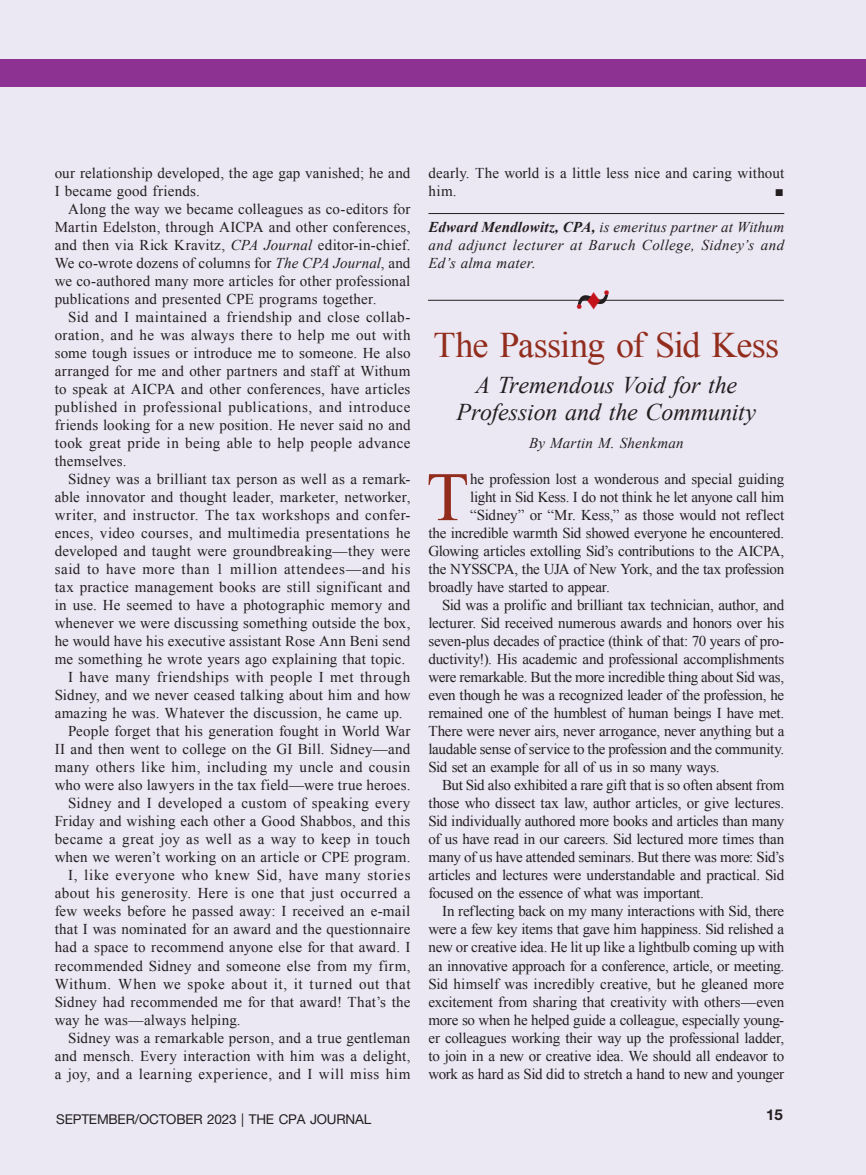
<style>
.page{position:relative;width:866px;height:1175px;background:#fff}
.page>*{position:absolute;margin:0;border:0;box-sizing:border-box;transform-origin:0 0}
.t1{font:69.3px "Times New Roman";color:#922d1d}
.t2{font:52.5px "Helvetica";color:#231f20}
.t3{font:36px "Times New Roman";letter-spacing:-.025em;color:#922d1d}
.t4{font:36px "Helvetica";color:#c4121a}
.t5{font:italic 24px/27px "Times New Roman";letter-spacing:-.005em;color:#231f20;text-align:center}
.t6{font:15px/18px "Times New Roman";color:#231f20}
.t7{font:15px "Times New Roman";letter-spacing:-.02em;color:#231f20}
.t8{font:15px "Times New Roman";letter-spacing:.03em;color:#231f20}
.t9{font:15px "Times New Roman";letter-spacing:.035em;color:#231f20}
.t10{font:15px "Times New Roman";letter-spacing:.025em;color:#231f20}
.t11{font:italic 15px/18px "Times New Roman";letter-spacing:.025em;color:#231f20;text-align:justify}
.t12{font:15px "Times New Roman";letter-spacing:-.025em;color:#231f20}
.t13{font:15px "Times New Roman";letter-spacing:.04em;color:#231f20}
.t14{font:700 15px "Helvetica Neue LT Std";color:#231f20}
.t15{font:13.5px "Helvetica Neue LT Std";letter-spacing:-.015em;color:#231f20}
.s1{font-style:italic}
.s2{font-weight:700}
.s3{font-family:"Times New Roman";font-size:28.5px;color:#c4121a}
</style>
<div class="page">
<div style="left:0;top:0;width:865px;height:1174px;background:#ebe7f3"></div>
<div style="left:0;top:58px;width:865px;height:28px;background:#8d3292"></div>
<hr style="left:428px;top:213px;width:356px;height:1px;background:#231f20">
<hr style="left:428px;top:300px;width:355px;height:1px;background:#231f20">
<p class="t6" style="left:55px;top:163px;width:357px">our relationship developed, the age gap vanished; he and<br>I became good friends.</p>
<p class="t6" style="left:55px;top:199px;width:357px;text-align:justify;text-indent:14px">Along the way we became colleagues as co-editors for Martin Edelston, through AICPA and other conferences, and then via Rick Kravitz, <span class="s1">CPA Journal</span> editor-in-chief.<br>We co-wrote dozens of columns for <span class="s1">The CPA Journal</span>, and we co-authored many more articles for other professional publications and presented CPE programs together.</p>
<p class="t6" style="left:55px;top:307px;width:357px;text-align:justify;text-indent:14px">Sid and I maintained a friendship and close collab&shy;oration, and he was always there to help me out with some tough issues or introduce me to someone. He also arranged for me and other partners and staff at Withum to speak at AICPA and other conferences, have articles published in professional publications, and introduce friends looking for a new position. He never said no and took great pride in being able to help people advance themselves.</p>
<p class="t6" style="left:68px;top:469px;width:343px">Sidney was a brilliant tax person as well as a remark-</p>
<p class="t6" style="left:55px;top:487px;width:357px">able innovator and thought leader, marketer, networker,</p>
<p class="t8" style="left:55px;top:505px;width:357px">writer, and instructor. The tax workshops and confer-</p>
<p class="t10" style="left:55px;top:523px;width:357px">ences, video courses, and multimedia presentations he</p>
<p class="t6" style="left:55px;top:541px;width:357px">developed and taught were groundbreaking—they were</p>
<p class="t13" style="left:55px;top:559px;width:357px">said to have more than 1 million attendees—and his</p>
<p class="t6" style="left:55px;top:577px;width:357px">tax practice management books are still significant and</p>
<p class="t6" style="left:55px;top:595px;width:357px">in use. He seemed to have a photographic memory and</p>
<p class="t6" style="left:55px;top:613px;width:357px">whenever we were discussing something outside the box,</p>
<p class="t6" style="left:55px;top:631px;width:357px">he would have his executive assistant Rose Ann Beni send</p>
<p class="t6" style="left:55px;top:649px;width:352px">me something he wrote years ago explaining that topic.</p>
<p class="t9" style="left:68px;top:667px;width:343px">I have many friendships with people I met through</p>
<p class="t6" style="left:55px;top:685px;width:357px">Sidney, and we never ceased talking about him and how</p>
<p class="t6" style="left:55px;top:703px;width:349px">amazing he was. Whatever the discussion, he came up.</p>
<p class="t6" style="left:68px;top:721px;width:343px">People forget that his generation fought in World War</p>
<p class="t6" style="left:55px;top:739px;width:357px">II and then went to college on the GI Bill. Sidney—and</p>
<p class="t8" style="left:55px;top:757px;width:357px">many others like him, including my uncle and cousin</p>
<p class="t6" style="left:55px;top:775px;width:357px">who were also lawyers in the tax field—were true heroes.</p>
<p class="t10" style="left:68px;top:793px;width:344px">Sidney and I developed a custom of speaking every</p>
<p class="t6" style="left:55px;top:811px;width:357px">Friday and wishing each other a Good Shabbos, and this</p>
<p class="t8" style="left:55px;top:829px;width:357px">became a great joy as well as a way to keep in touch</p>
<p class="t6" style="left:55px;top:847px;width:357px">when we weren’t working on an article or CPE program.</p>
<p class="t9" style="left:68px;top:865px;width:344px">I, like everyone who knew Sid, have many stories</p>
<p class="t8" style="left:55px;top:883px;width:357px">about his generosity. Here is one that just occurred a</p>
<p class="t6" style="left:55px;top:901px;width:357px">few weeks before he passed away: I received an e-mail</p>
<p class="t6" style="left:55px;top:919px;width:357px">that I was nominated for an award and the questionnaire</p>
<p class="t6" style="left:55px;top:937px;width:357px">had a space to recommend anyone else for that award. I</p>
<p class="t6" style="left:55px;top:955px;width:357px">recommended Sidney and someone else from my firm,</p>
<p class="t9" style="left:55px;top:973px;width:357px">Withum. When we spoke about it, it turned out that</p>
<p class="t6" style="left:55px;top:991px;width:357px">Sidney had recommended me for that award! That’s the</p>
<p class="t6" style="left:55px;top:1009px;width:187px">way he was—always helping.</p>
<p class="t6" style="left:68px;top:1027px;width:344px">Sidney was a remarkable person, and a true gentleman</p>
<p class="t10" style="left:55px;top:1045px;width:357px">and mensch. Every interaction with him was a delight,</p>
<p class="t9" style="left:55px;top:1063px;width:357px">a joy, and a learning experience, and I will miss him</p>
<p class="t6" style="left:428px;top:163px;width:357px">dearly. The world is a little less nice and caring without him.</p>
<p class="t6" style="left:774px;top:181px;width:11px">■</p>
<p class="t11" style="left:428px;top:217px;width:357px"><span class="s2">Edward Mendlowitz, CPA,</span> is emeritus partner at Withum and adjunct lecturer at Baruch College, Sidney’s and Ed’s alma mater.</p>
<h2 class="t2" style="left:577px;top:254px;width:36px">~<span class="s3">♦</span> <sup>·</sup></h2>
<h3 class="t4" style="left:574px;top:279px;width:12px">·</h3>
<h3 class="t3" style="left:433px;top:320px;width:347px">The Passing of Sid Kess</h3>
<h3 class="t5" style="left:456px;top:371px;width:301px">A Tremendous Void for the<br>Profession and the Community</h3>
<p class="t11" style="left:529px;top:433px;width:156px">By Martin M. Shenkman</p>
<h1 class="t1" style="left:426px;top:450px;width:44px">T</h1>
<p class="t6" style="left:470px;top:469px;width:315px">he profession lost a wonderous and special guiding</p>
<p class="t7" style="left:470px;top:487px;width:316px">light in Sid Kess. I do not think he let anyone call him</p>
<p class="t6" style="left:470px;top:505px;width:316px">“Sidney” or “Mr. Kess,” as those would not reflect</p>
<p class="t7" style="left:428px;top:523px;width:357px">the incredible warmth Sid showed everyone he encountered.</p>
<p class="t7" style="left:428px;top:541px;width:357px">Glowing articles extolling Sid’s contributions to the AICPA,</p>
<p class="t12" style="left:428px;top:559px;width:357px">the NYSSCPA, the UJA of New York, and the tax profession</p>
<p class="t6" style="left:428px;top:577px;width:183px">broadly have started to appear.</p>
<p class="t7" style="left:442px;top:595px;width:344px">Sid was a prolific and brilliant tax technician, author, and</p>
<p class="t7" style="left:428px;top:613px;width:357px">lecturer. Sid received numerous awards and honors over his</p>
<p class="t6" style="left:428px;top:631px;width:357px">seven-plus decades of practice (think of that: 70 years of pro-</p>
<p class="t6" style="left:428px;top:649px;width:357px">ductivity!). His academic and professional accomplishments</p>
<p class="t7" style="left:428px;top:667px;width:357px">were remarkable. But the more incredible thing about Sid was,</p>
<p class="t7" style="left:428px;top:685px;width:357px">even though he was a recognized leader of the profession, he</p>
<p class="t7" style="left:428px;top:703px;width:357px">remained one of the humblest of human beings I have met.</p>
<p class="t6" style="left:428px;top:721px;width:357px">There were never airs, never arrogance, never anything but a</p>
<p class="t7" style="left:428px;top:739px;width:357px">laudable sense of service to the profession and the community.</p>
<p class="t7" style="left:428px;top:757px;width:292px">Sid set an example for all of us in so many ways.</p>
<p class="t7" style="left:442px;top:775px;width:344px">But Sid also exhibited a rare gift that is so often absent from</p>
<p class="t6" style="left:428px;top:793px;width:357px">those who dissect tax law, author articles, or give lectures.</p>
<p class="t6" style="left:428px;top:811px;width:357px">Sid individually authored more books and articles than many</p>
<p class="t6" style="left:428px;top:829px;width:357px">of us have read in our careers. Sid lectured more times than</p>
<p class="t6" style="left:428px;top:847px;width:357px">many of us have attended seminars. But there was more: Sid’s</p>
<p class="t6" style="left:428px;top:865px;width:357px">articles and lectures were understandable and practical. Sid</p>
<p class="t6" style="left:428px;top:883px;width:277px">focused on the essence of what was important.</p>
<p class="t6" style="left:442px;top:901px;width:344px">In reflecting back on my many interactions with Sid, there</p>
<p class="t7" style="left:428px;top:919px;width:357px">were a few key items that gave him happiness. Sid relished a</p>
<p class="t7" style="left:428px;top:937px;width:357px">new or creative idea. He lit up like a lightbulb coming up with</p>
<p class="t7" style="left:428px;top:955px;width:357px">an innovative approach for a conference, article, or meeting.</p>
<p class="t6" style="left:428px;top:973px;width:357px">Sid himself was incredibly creative, but he gleaned more</p>
<p class="t6" style="left:428px;top:991px;width:357px">excitement from sharing that creativity with others—even</p>
<p class="t7" style="left:428px;top:1009px;width:357px">more so when he helped guide a colleague, especially young-</p>
<p class="t6" style="left:428px;top:1027px;width:357px">er colleagues working their way up the professional ladder,</p>
<p class="t7" style="left:428px;top:1045px;width:357px">to join in a new or creative idea. We should all endeavor to</p>
<p class="t7" style="left:428px;top:1063px;width:357px">work as hard as Sid did to stretch a hand to new and younger</p>
<p class="t15" style="left:56px;top:1110px;width:316px">SEPTEMBER/OCTOBER 2023 | THE CPA JOURNAL</p>
<p class="t14" style="left:766px;top:1105px;width:18px">15</p>
</div>
